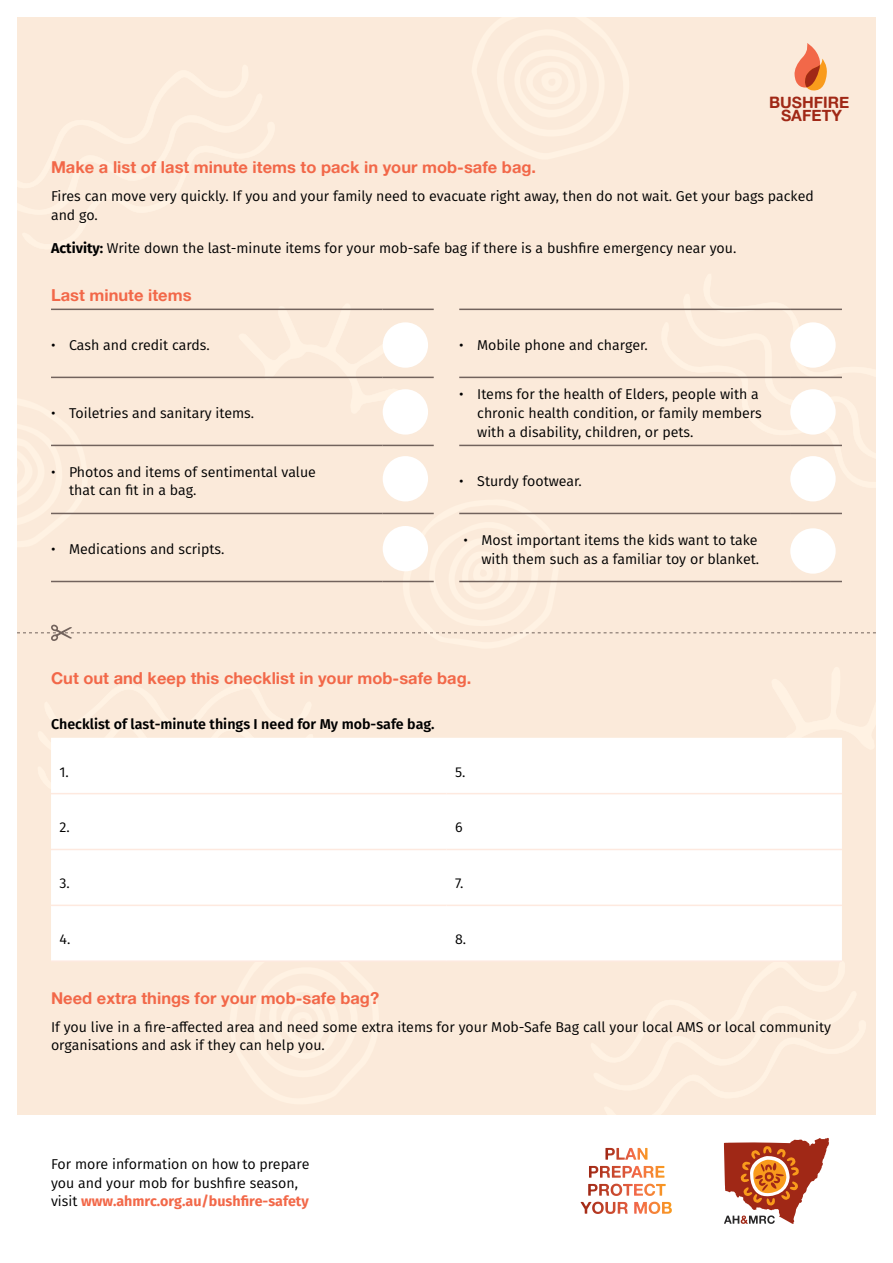
<style>
.page{position:relative;width:893px;height:1263px;background:#fff}
.page>*{position:absolute;margin:0;border:0;box-sizing:border-box;transform-origin:0 0}
.t1{font:16.5px "Alte Haas Grotesk Bold";color:#f26849}
.t2{font:15.75px/13.6px "Alte Haas Grotesk Bold";color:#a02816;text-align:center}
.t3{font:14.25px/18.8px "Fira Sans";color:#000}
.t4{font:600 14.25px "Fira Sans";color:#000}
.s1{font-weight:700}
.s2{font-weight:700;color:#f26849}
</style>
<div class="page">
<div style="left:17px;top:17px;width:859px;height:1097px;background:#fbeada"></div>
<svg style="left:724px;top:1138px;width:105px;height:86px"></svg>
<svg style="left:794px;top:43px;width:33px;height:48px"></svg>
<svg style="left:649px;top:1202px;width:11px;height:12px"></svg>
<svg style="left:644px;top:1184px;width:11px;height:12px"></svg>
<svg style="left:589px;top:1166px;width:43px;height:12px"></svg>
<svg style="left:605px;top:1148px;width:42px;height:12px"></svg>
<svg style="left:17px;top:308px;width:859px;height:333px"></svg>
<div style="left:51px;top:738px;width:791px;height:222px;background:#fff"></div>
<hr style="left:51px;top:793px;width:395px;height:1px;background:#fee9df">
<hr style="left:446px;top:793px;width:396px;height:1px;background:#fee9df">
<hr style="left:51px;top:849px;width:395px;height:1px;background:#fee9df">
<hr style="left:446px;top:849px;width:396px;height:1px;background:#fee9df">
<hr style="left:51px;top:904px;width:395px;height:2px;background:#fee9df">
<hr style="left:446px;top:904px;width:396px;height:2px;background:#fee9df">
<hr style="left:51px;top:960px;width:395px;height:2px;background:#fee9df">
<hr style="left:446px;top:960px;width:396px;height:2px;background:#fee9df">
<hr style="left:51px;top:309px;width:332px;height:1px;background:#72635d">
<hr style="left:383px;top:309px;width:51px;height:1px;background:#72635d">
<hr style="left:51px;top:377px;width:332px;height:1px;background:#72635d">
<hr style="left:383px;top:377px;width:51px;height:1px;background:#72635d">
<hr style="left:51px;top:445px;width:332px;height:1px;background:#72635d">
<hr style="left:383px;top:445px;width:51px;height:1px;background:#72635d">
<hr style="left:51px;top:513px;width:332px;height:1px;background:#72635d">
<hr style="left:383px;top:513px;width:51px;height:1px;background:#72635d">
<hr style="left:51px;top:581px;width:332px;height:1px;background:#72635d">
<hr style="left:383px;top:581px;width:51px;height:1px;background:#72635d">
<hr style="left:459px;top:309px;width:332px;height:1px;background:#72635d">
<hr style="left:791px;top:309px;width:51px;height:1px;background:#72635d">
<hr style="left:459px;top:377px;width:332px;height:1px;background:#72635d">
<hr style="left:791px;top:377px;width:51px;height:1px;background:#72635d">
<hr style="left:459px;top:445px;width:332px;height:1px;background:#72635d">
<hr style="left:791px;top:445px;width:51px;height:1px;background:#72635d">
<hr style="left:459px;top:513px;width:332px;height:1px;background:#72635d">
<hr style="left:791px;top:513px;width:51px;height:1px;background:#72635d">
<hr style="left:459px;top:581px;width:332px;height:1px;background:#72635d">
<hr style="left:791px;top:581px;width:51px;height:1px;background:#72635d">
<div style="left:383px;top:322px;width:45px;height:46px;background:#fff;border-radius:50%"></div>
<div style="left:383px;top:389px;width:45px;height:46px;background:#fff;border-radius:50%"></div>
<div style="left:383px;top:456px;width:45px;height:45px;background:#fff;border-radius:50%"></div>
<div style="left:383px;top:526px;width:45px;height:45px;background:#fff;border-radius:50%"></div>
<div style="left:790px;top:322px;width:46px;height:46px;background:#fff;border-radius:50%"></div>
<div style="left:790px;top:389px;width:46px;height:46px;background:#fff;border-radius:50%"></div>
<div style="left:790px;top:456px;width:46px;height:45px;background:#fff;border-radius:50%"></div>
<div style="left:790px;top:528px;width:46px;height:46px;background:#fff;border-radius:50%"></div>
<p class="t2" style="left:769px;top:95px;width:82px">BUSHFIRE<br>SAFETY</p>
<p class="t1" style="left:51px;top:157px;width:487px">Make a list of last minute items to pack in your mob-safe bag.</p>
<p class="t3" style="left:51px;top:186px;width:764px">Fires can move very quickly. If you and your family need to evacuate right away, then do not wait. Get your bags packed and go.</p>
<p class="t3" style="left:51px;top:238px;width:687px"><span class="s1">Activity:</span> Write down the last-minute items for your mob-safe bag if there is a bushfire emergency near you.</p>
<p class="t1" style="left:51px;top:284px;width:142px">Last minute items</p>
<p class="t3" style="left:51px;top:335px;width:160px">• Cash and credit cards.</p>
<p class="t3" style="left:51px;top:403px;width:205px">• Toiletries and sanitary items.</p>
<p class="t3" style="left:69px;top:462px;width:248px;text-indent:-18px">• Photos and items of sentimental value that can fit in a bag.</p>
<p class="t3" style="left:51px;top:539px;width:175px">• Medications and scripts.</p>
<p class="t3" style="left:459px;top:335px;width:190px">• Mobile phone and charger.</p>
<p class="t3" style="left:477px;top:385px;width:286px;text-indent:-18px">• Items for the health of Elders, people with a chronic health condition, or family members with a disability, children, or pets.</p>
<p class="t3" style="left:459px;top:471px;width:124px">• Sturdy footwear.</p>
<p class="t3" style="left:463px;top:530px;width:297px;text-align:right">• Most important items the kids want to take with them such as a familiar toy or blanket.</p>
<p class="t1" style="left:51px;top:668px;width:422px">Cut out and keep this checklist in your mob-safe bag.</p>
<p class="t4" style="left:51px;top:714px;width:385px">Checklist of last-minute things I need for My mob-safe bag.</p>
<p class="t3" style="left:60px;top:762px;width:11px">1.</p>
<p class="t3" style="left:455px;top:762px;width:12px">5.</p>
<p class="t3" style="left:60px;top:818px;width:12px">2.</p>
<p class="t3" style="left:455px;top:818px;width:9px">6</p>
<p class="t3" style="left:60px;top:874px;width:12px">3.</p>
<p class="t3" style="left:455px;top:874px;width:10px">7.</p>
<p class="t3" style="left:60px;top:929px;width:12px">4.</p>
<p class="t3" style="left:455px;top:929px;width:13px">8.</p>
<p class="t1" style="left:51px;top:988px;width:330px">Need extra things for your mob-safe bag?</p>
<p class="t3" style="left:51px;top:1017px;width:781px">If you live in a fire-affected area and need some extra items for your Mob-Safe Bag call your local AMS or local community organisations and ask if they can help you.</p>
<p class="t3" style="left:51px;top:1154px;width:260px">For more information on how to prepare you and your mob for bushfire season, visit <span class="s2">www.ahmrc.org.au/bushfire-safety</span></p>
</div>
